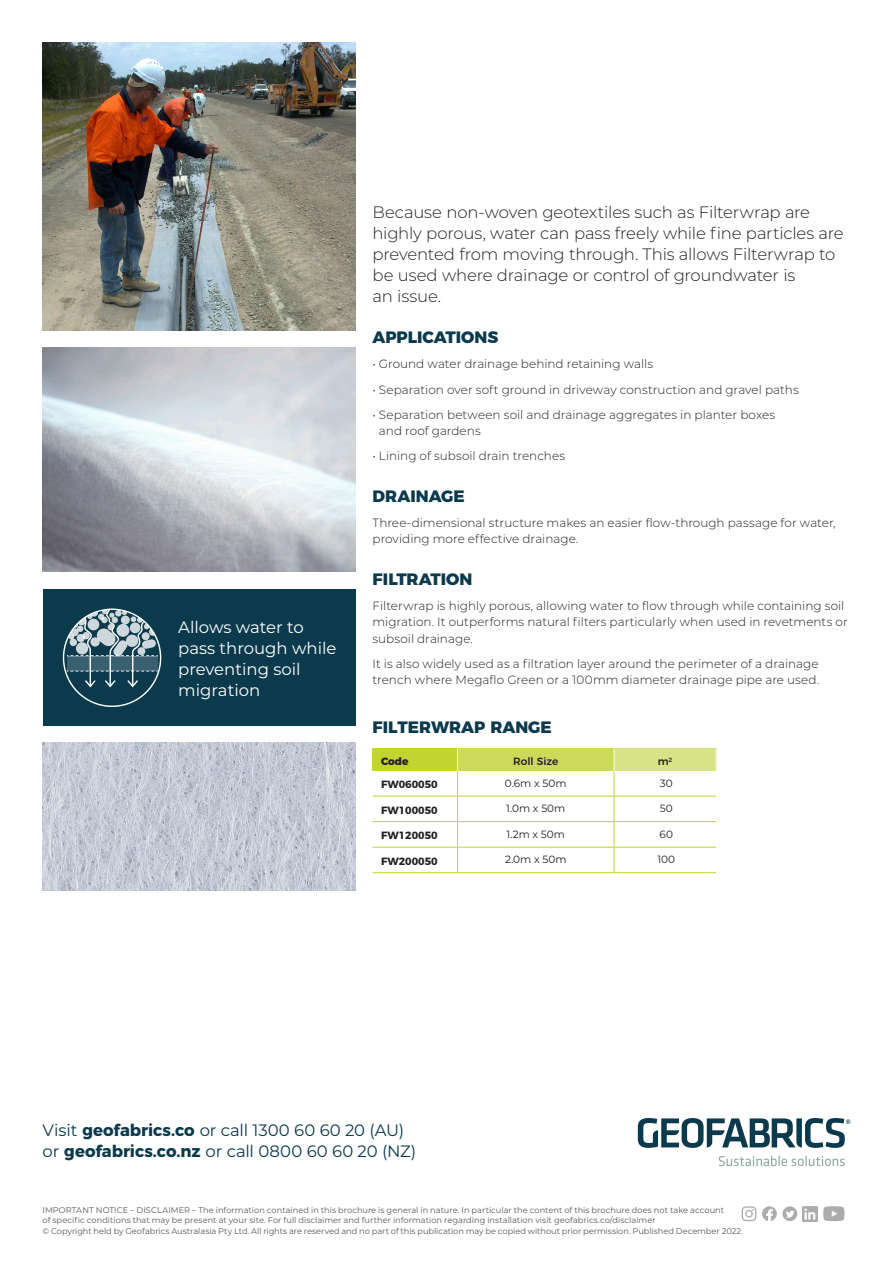
<style>
.page{position:relative;width:893px;height:1263px;background:#fff}
.page>*{position:absolute;margin:0;border:0;box-sizing:border-box;transform-origin:0 0}
.Case_Study_Heading{font:300 16.5px/21px "Montserrat";letter-spacing:-.01em;color:#231f20}
.t1{font:16.5px/21px "Montserrat";letter-spacing:-.005em;color:#0b3a4d}
.t2{font:16.5px/21px "Montserrat";color:#fff}
.Case_Study_Heading-2{font:800 16.5px "Montserrat";color:#0b3a4d}
.Heading_3{font:800 16.5px "Montserrat";color:#0b3a4d}
.Case_Study_Heading-3{font:300 12px/16.5px "Montserrat";color:#231f20}
.t3{font:10.5px "Montserrat";color:#231f20}
.t4{font:700 10.5px "Montserrat";color:#231f20}
.t5{font:500 10.5px "Montserrat";color:#231f20}
.t6{font:800 10.5px "Montserrat";color:#231f20}
.Case_Study_Footnotes{font:8.25px/10.5px "Montserrat";color:#57585a}
.s1{font-weight:700}
</style>
<div class="page">
<div style="left:372px;top:749px;width:86px;height:22px;background:#c1d42f"></div>
<div style="left:458px;top:749px;width:156px;height:22px;background:#ccda5b"></div>
<div style="left:614px;top:749px;width:102px;height:22px;background:#d8e286"></div>
<svg style="left:716px;top:749px;width:1px;height:22px"></svg>
<svg style="left:457px;top:749px;width:1px;height:123px"></svg>
<svg style="left:614px;top:749px;width:1px;height:123px"></svg>
<hr style="left:372px;top:796px;width:86px;height:1px;background:#c1d42f">
<hr style="left:458px;top:796px;width:156px;height:1px;background:#c1d42f">
<hr style="left:614px;top:796px;width:102px;height:1px;background:#c1d42f">
<hr style="left:372px;top:821px;width:86px;height:1px;background:#c1d42f">
<hr style="left:458px;top:821px;width:156px;height:1px;background:#c1d42f">
<hr style="left:614px;top:821px;width:102px;height:1px;background:#c1d42f">
<hr style="left:372px;top:847px;width:86px;height:1px;background:#c1d42f">
<hr style="left:458px;top:847px;width:156px;height:1px;background:#c1d42f">
<hr style="left:614px;top:847px;width:102px;height:1px;background:#c1d42f">
<hr style="left:372px;top:872px;width:86px;height:1px;background:#c1d42f">
<hr style="left:458px;top:872px;width:156px;height:1px;background:#c1d42f">
<hr style="left:614px;top:872px;width:102px;height:1px;background:#c1d42f">
<img style="left:43px;top:43px;width:312px;height:288px">
<img style="left:43px;top:348px;width:312px;height:224px">
<img style="left:43px;top:742px;width:312px;height:149px">
<div style="left:43px;top:589px;width:312px;height:136px;background:#0b3a4d"></div>
<svg style="left:67px;top:608px;width:91px;height:80px"></svg>
<svg style="left:638px;top:1118px;width:212px;height:30px"></svg>
<svg style="left:719px;top:1156px;width:126px;height:10px"></svg>
<svg style="left:823px;top:1206px;width:21px;height:15px"></svg>
<svg style="left:762px;top:1206px;width:15px;height:15px"></svg>
<svg style="left:742px;top:1206px;width:14px;height:15px"></svg>
<svg style="left:782px;top:1206px;width:15px;height:15px"></svg>
<svg style="left:786px;top:1210px;width:8px;height:8px"></svg>
<img style="left:803px;top:1206px;width:15px;height:15px">
<p class="t2" style="left:178px;top:616px;width:160px">Allows water to pass through while preventing soil migration</p>
<p class="Case_Study_Heading" style="left:372px;top:201px;width:473px">Because non-woven geotextiles such as Filterwrap are highly porous, water can pass freely while fine particles are prevented from moving through. This allows Filterwrap to be used where drainage or control of groundwater is<br>an issue.</p>
<p class="Case_Study_Heading-2" style="left:372px;top:324px;width:127px">APPLICATIONS</p>
<p class="Case_Study_Heading-3" style="left:372px;top:356px;width:282px">• Ground water drainage behind retaining walls</p>
<p class="Case_Study_Heading-3" style="left:372px;top:381px;width:428px">• Separation over soft ground in driveway construction and gravel paths</p>
<p class="Case_Study_Heading-3" style="left:379px;top:406px;width:398px;text-indent:-6px">• Separation between soil and drainage aggregates in planter boxes and roof gardens</p>
<p class="Case_Study_Heading-3" style="left:372px;top:447px;width:194px">• Lining of subsoil drain trenches</p>
<p class="Case_Study_Heading-2" style="left:372px;top:482px;width:94px">DRAINAGE</p>
<p class="Case_Study_Heading-3" style="left:372px;top:514px;width:465px">Three-dimensional structure makes an easier flow-through passage for water, providing more effective drainage.</p>
<p class="Case_Study_Heading-2" style="left:372px;top:565px;width:101px">FILTRATION</p>
<p class="Case_Study_Heading-3" style="left:372px;top:597px;width:477px">Filterwrap is highly porous, allowing water to flow through while containing soil migration. It outperforms natural filters particularly when used in revetments or subsoil drainage.</p>
<p class="Case_Study_Heading-3" style="left:372px;top:655px;width:448px">It is also widely used as a filtration layer around the perimeter of a drainage trench where Megaflo Green or a 100mm diameter drainage pipe are used.</p>
<p class="Heading_3" style="left:372px;top:714px;width:181px">FILTERWRAP RANGE</p>
<p class="t6" style="left:381px;top:752px;width:29px">Code</p>
<p class="t5" style="left:513px;top:753px;width:47px">Roll Size</p>
<p class="t5" style="left:658px;top:753px;width:16px">m<sup>2</sup></p>
<p class="t4" style="left:381px;top:776px;width:58px">FW060050</p>
<p class="t3" style="left:505px;top:776px;width:63px">0.6m x 50m</p>
<p class="t3" style="left:660px;top:776px;width:14px">30</p>
<p class="t4" style="left:381px;top:802px;width:58px">FW100050</p>
<p class="t3" style="left:506px;top:801px;width:61px">1.0m x 50m</p>
<p class="t3" style="left:660px;top:801px;width:14px">50</p>
<p class="t4" style="left:381px;top:827px;width:58px">FW120050</p>
<p class="t3" style="left:507px;top:827px;width:60px">1.2m x 50m</p>
<p class="t3" style="left:660px;top:827px;width:15px">60</p>
<p class="t4" style="left:381px;top:853px;width:58px">FW200050</p>
<p class="t3" style="left:505px;top:852px;width:63px">2.0m x 50m</p>
<p class="t3" style="left:657px;top:852px;width:19px">100</p>
<p class="t1" style="left:43px;top:1119px;width:375px">Visit <span class="s1">geofabrics.co</span> or call 1300 60 60 20 (AU) or <span class="s1">geofabrics.co.nz</span> or call 0800 60 60 20 (NZ)</p>
<p class="Case_Study_Footnotes" style="left:43px;top:1204px;width:702px">IMPORTANT NOTICE – DISCLAIMER – The information contained in this brochure is general in nature. In particular the content of this brochure does not take account<br>of specific conditions that may be present at your site. For full disclaimer and further information regarding installation visit geofabrics.co/disclaimer<br>© Copyright held by Geofabrics Australasia Pty Ltd. All rights are reserved and no part of this publication may be copied without prior permission. Published December 2022.</p>
</div>
